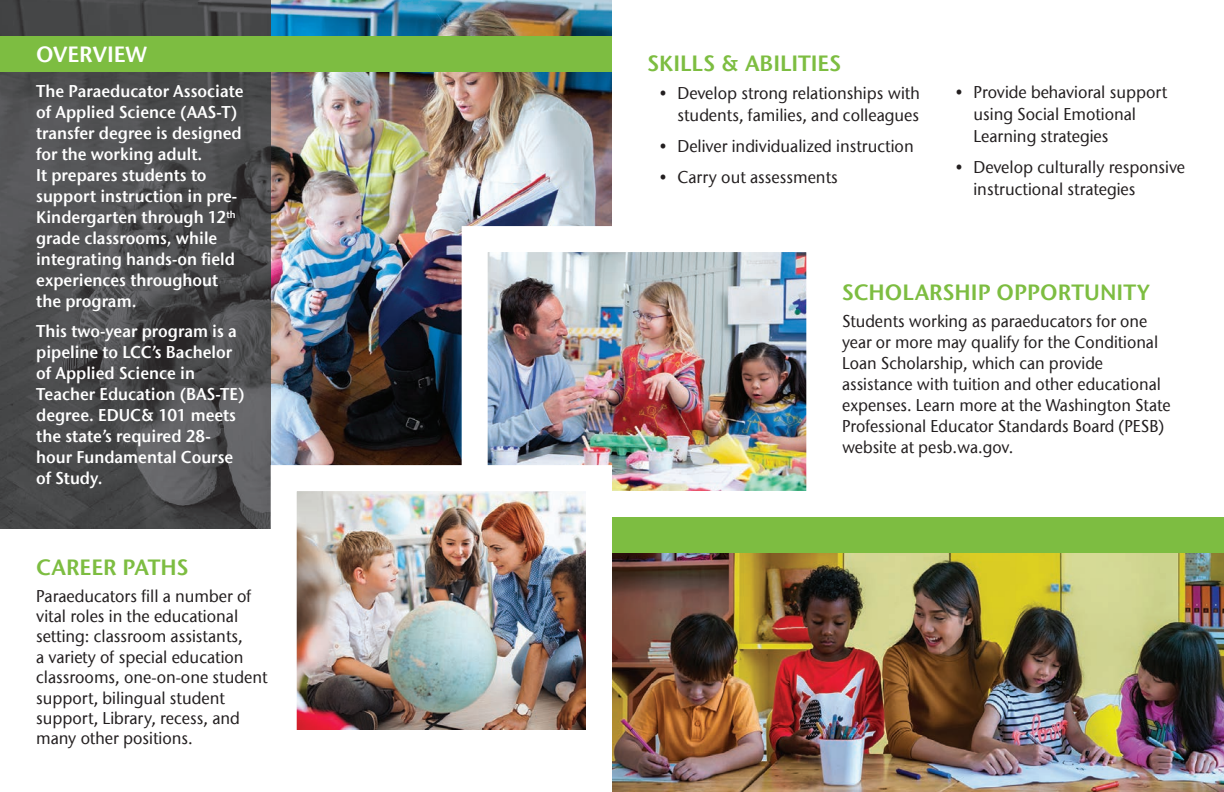
<style>
.page{position:relative;width:1224px;height:792px;background:#fff}
.page>*{position:absolute;margin:0;border:0;box-sizing:border-box;transform-origin:0 0}
.bold_titles{font:22px "ITC Stone Sans Com Semi";color:#7dbd41}
.bold_titles-2{font:22px "ITC Stone Sans Com Semi";color:#fff}
.body_copy{font:17px/21px "ITC Stone Sans Com Semi";color:#fff;scale:.94 1}
.body_copy-2{font:500 17px/21px "ITC Stone Sans Com";color:#231f20;scale:.94 1}
.body_copy-3{font:500 17px/22px "ITC Stone Sans Com";color:#231f20;scale:.95 1}
.List_Paragraph{font:500 17px/20.4px "ITC Stone Sans Com";color:#231f20;scale:.95 1}
</style>
<div class="page">
<img style="left:271px;top:0;width:341px;height:452px">
<img style="left:0;top:0;width:271px;height:528px">
<div style="left:0;top:36px;width:612px;height:36px;background:#7dbd41"></div>
<img style="left:449px;top:213px;width:358px;height:278px">
<img style="left:258px;top:452px;width:367px;height:278px">
<img style="left:612px;top:553px;width:612px;height:239px">
<div style="left:612px;top:517px;width:612px;height:36px;background:#7dbd41"></div>
<p class="bold_titles-2" style="left:36px;top:40px;width:112px">OVERVIEW</p>
<p class="body_copy" style="left:36px;top:81px;width:222px">The Paraeducator Associate of Applied Science (AAS-T) transfer degree is designed for the working adult.<br>It prepares students to support instruction in pre-<br>Kindergarten through 12<sup>th </sup>grade classrooms, while integrating hands-on field experiences throughout the program.</p>
<p class="body_copy" style="left:36px;top:321px;width:223px">This two-year program is a pipeline to LCC’s Bachelor of Applied Science in<br>Teacher Education (BAS-TE) degree. EDUC&amp; 101 meets the state’s required 28- hour Fundamental Course of Study.</p>
<p class="bold_titles" style="left:36px;top:554px;width:154px">CAREER PATHS</p>
<p class="List_Paragraph" style="left:36px;top:585px;width:245px">Paraeducators fill a number of vital roles in the educational setting: classroom assistants,<br>a variety of special education classrooms, one-on-one student support, bilingual student support, Library, recess, and many other positions.</p>
<p class="bold_titles" style="left:647px;top:49px;width:195px">SKILLS &amp; ABILITIES</p>
<p class="body_copy-3" style="left:659px;top:82px;width:276px;text-align:right">• Develop strong relationships with students, families, and colleagues</p>
<p class="body_copy-3" style="left:659px;top:135px;width:269px">• Deliver individualized instruction</p>
<p class="body_copy-3" style="left:659px;top:166px;width:189px">• Carry out assessments</p>
<p class="body_copy-3" style="left:973px;top:81px;width:206px;text-indent:-18px">• Provide behavioral support using Social Emotional<br>Learning strategies</p>
<p class="body_copy-3" style="left:973px;top:156px;width:224px;text-indent:-18px">• Develop culturally responsive instructional strategies</p>
<p class="bold_titles" style="left:842px;top:279px;width:309px">SCHOLARSHIP OPPORTUNITY</p>
<p class="body_copy-2" style="left:842px;top:311px;width:351px">Students working as paraeducators for one year or more may qualify for the Conditional Loan Scholarship, which can provide assistance with tuition and other educational expenses. Learn more at the Washington State Professional Educator Standards Board (PESB) website at pesb.wa.gov.</p>
</div>
